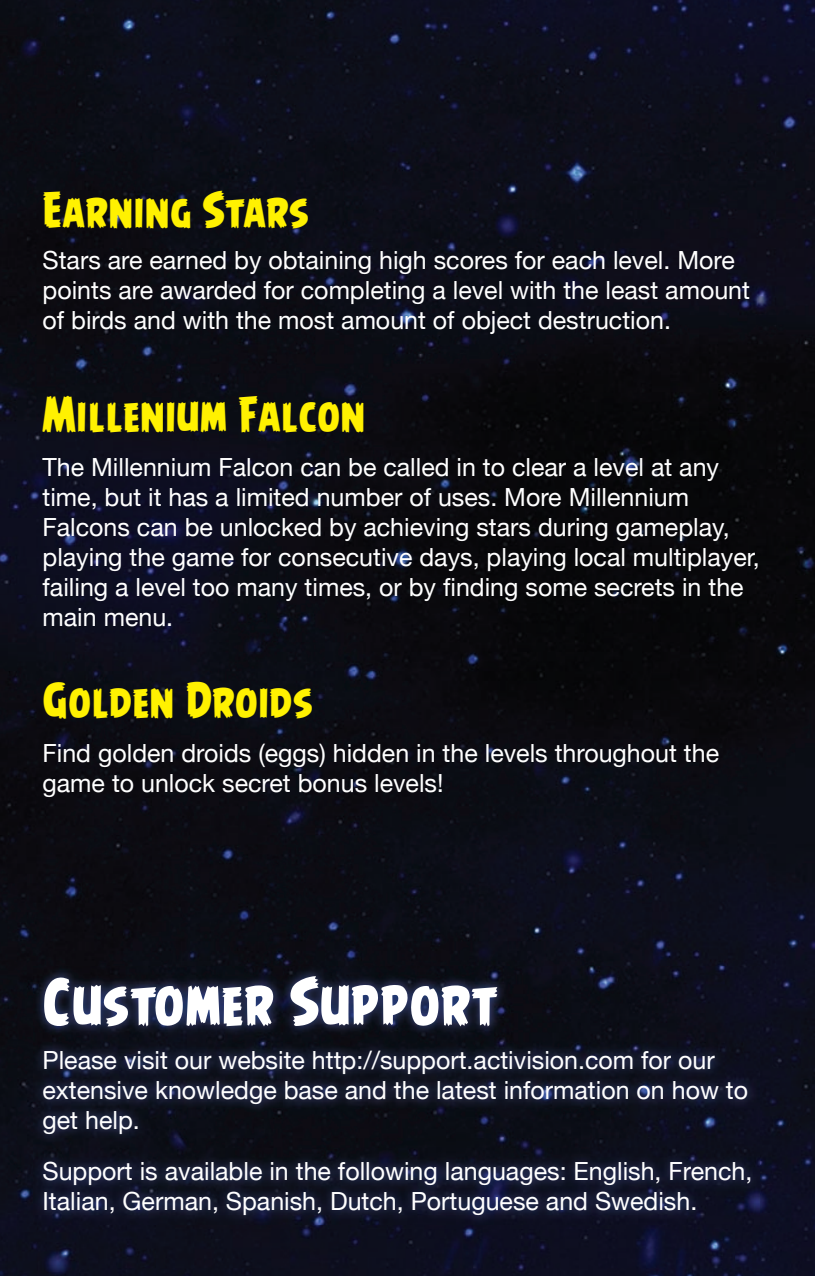
<style>
.page{position:relative;width:815px;height:1276px;background:#fff}
.page>*{position:absolute;margin:0;border:0;box-sizing:border-box;transform-origin:0 0}
.t1{font:700 60px "Angry Birds";color:#fff}
.t2{font:700 45px "Angry Birds";color:#fff101}
.t3{font:25px/30px "Helvetica Neue";color:#fff}
</style>
<div class="page">
<img style="left:0;top:0;width:815px;height:1020px">
<img style="left:0;top:1020px;width:80px;height:256px">
<img style="left:735px;top:1020px;width:80px;height:256px">
<img style="left:80px;top:1224px;width:655px;height:52px">
<img style="left:34px;top:966px;width:726px;height:258px">
<h2 class="t2" style="left:43px;top:184px;width:268px">Earning Stars</h2>
<p class="t3" style="left:43px;top:245px;width:709px">Stars are earned by obtaining high scores for each level. More points are awarded for completing a level with the least amount of birds and with the most amount of object destruction.</p>
<h2 class="t2" style="left:43px;top:387px;width:324px">Millenium Falcon</h2>
<p class="t3" style="left:43px;top:452px;width:719px">The Millennium Falcon can be called in to clear a level at any time, but it has a limited number of uses. More Millennium Falcons can be unlocked by achieving stars during gameplay, playing the game for consecutive days, playing local multiplayer, failing a level too many times, or by finding some secrets in the main menu.</p>
<h2 class="t2" style="left:43px;top:673px;width:272px">Golden Droids</h2>
<p class="t3" style="left:43px;top:737px;width:678px">Find golden droids (eggs) hidden in the levels throughout the game to unlock secret bonus levels!</p>
<h1 class="t1" style="left:43px;top:966px;width:457px">Customer Support</h1>
<p class="t3" style="left:43px;top:1044px;width:707px">Please visit our website http://support.activision.com for our extensive knowledge base and the latest information on how to get help.</p>
<p class="t3" style="left:43px;top:1155px;width:711px">Support is available in the following languages: English, French,<br>Italian, German, Spanish, Dutch, Portuguese and Swedish.</p>
</div>
